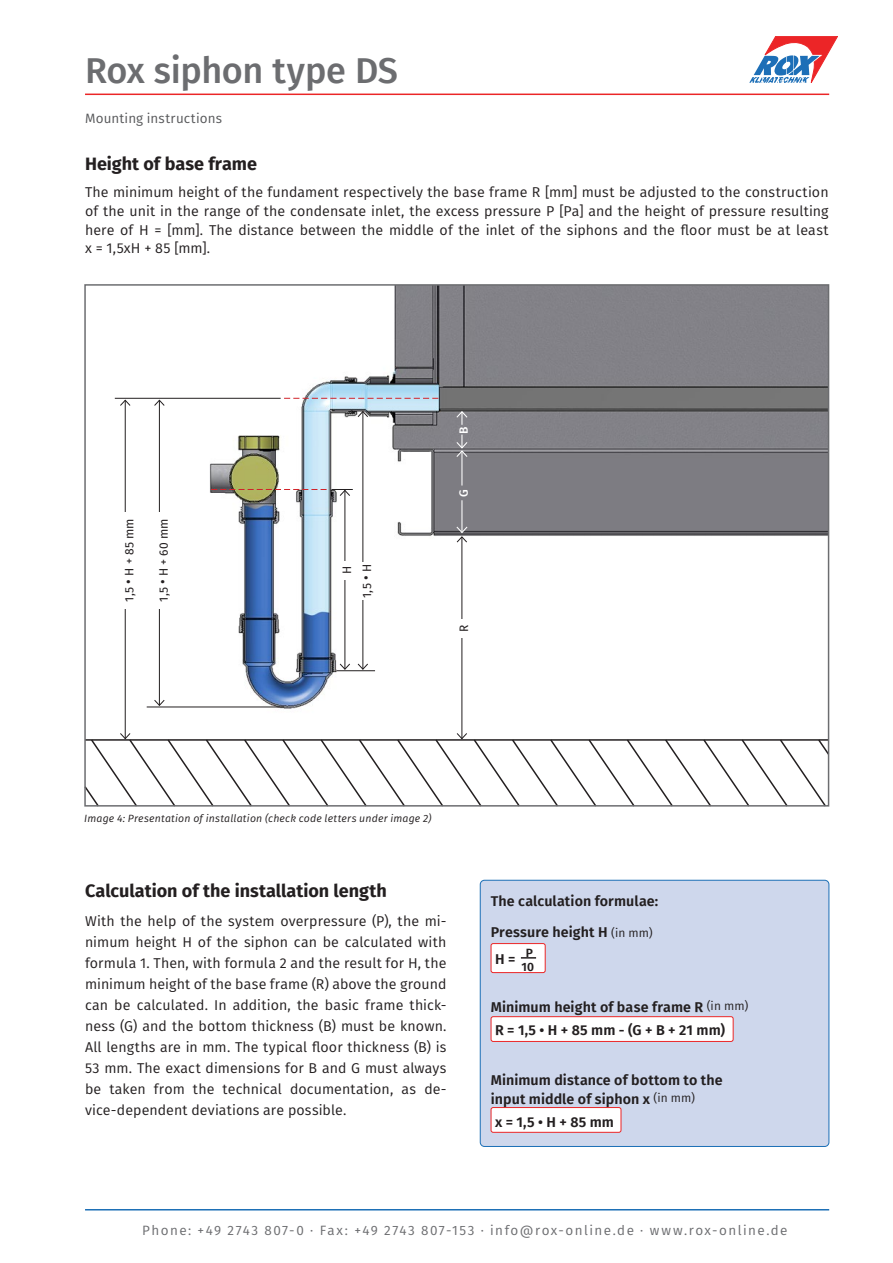
<style>
.page{position:relative;width:893px;height:1263px;background:#fff}
.page>*{position:absolute;margin:0;border:0;box-sizing:border-box;transform-origin:0 0}
.t1{font:500 36px "Fira Sans";letter-spacing:-.01em;color:#6c6d70}
.t2{font:700 18px "Fira Sans";color:#231f20}
.t3{font:14.25px/21px "Fira Sans";letter-spacing:.005em;color:#231f20;text-align:justify}
.t4{font:600 14.25px/27.3px "Fira Sans";letter-spacing:.005em;color:#231f20}
.t5{font:13.5px "Fira Sans";letter-spacing:.11em;color:#6c6d70}
.t6{font:13.5px "Fira Sans";letter-spacing:.015em;color:#57585a}
.t7{font:12px/20.1px "Fira Sans";letter-spacing:.015em;color:#231f20;text-align:right}
.t8{font:600 12px/13.5px "Fira Sans";color:#231f20;text-align:center}
.t9{font:500 12px "Fira Sans";color:#fff}
.t10{font:italic 10.5px "Fira Sans";letter-spacing:.015em;color:#231f20}
.s1{font-size:14.25px}
.s2{font-weight:400;font-size:12px}
</style>
<div class="page">
<hr style="left:85px;top:94px;width:744px;height:1px;background:#eb2627">
<hr style="left:85px;top:1209px;width:744px;height:1px;background:#1c6fb6">
<svg style="left:749px;top:36px;width:89px;height:47px"></svg>
<div style="left:480px;top:880px;width:349px;height:266px;background:#ced7ec;border-radius:4px"></div>
<div style="left:480px;top:880px;width:349px;height:267px;border:1px solid #1c6fb6;border-radius:4px"></div>
<div style="left:491px;top:943px;width:54px;height:29px;background:#fff;border-radius:2px"></div>
<div style="left:491px;top:943px;width:55px;height:30px;border:1px solid #eb2627;border-radius:2px"></div>
<svg style="left:521px;top:957px;width:15px;height:1px"></svg>
<div style="left:491px;top:1017px;width:242px;height:24px;background:#fff;border-radius:2px"></div>
<div style="left:491px;top:1016px;width:242px;height:26px;border:1px solid #eb2627;border-radius:2px"></div>
<div style="left:491px;top:1107px;width:130px;height:25px;background:#fff;border-radius:2px"></div>
<div style="left:491px;top:1107px;width:130px;height:26px;border:1px solid #eb2627;border-radius:2px"></div>
<img style="left:152px;top:287px;width:674px;height:431px">
<hr style="left:147px;top:707px;width:137px;height:1px;background:#231f20">
<hr style="left:461px;top:537px;width:1px;height:202px;background:#231f20">
<div style="left:457px;top:620px;width:16px;height:18px;background:#fff"></div>
<hr style="left:115px;top:398px;width:166px;height:1px;background:#231f20">
<hr style="left:337px;top:670px;width:38px;height:1px;background:#231f20">
<hr style="left:345px;top:490px;width:1px;height:179px;background:#231f20">
<svg style="left:339px;top:663px;width:12px;height:7px"></svg>
<hr style="left:362px;top:412px;width:1px;height:257px;background:#231f20">
<svg style="left:357px;top:410px;width:12px;height:8px"></svg>
<svg style="left:357px;top:663px;width:12px;height:7px"></svg>
<hr style="left:159px;top:400px;width:1px;height:305px;background:#231f20">
<svg style="left:153px;top:399px;width:12px;height:7px"></svg>
<svg style="left:153px;top:699px;width:12px;height:7px"></svg>
<div style="left:340px;top:561px;width:16px;height:18px;background:#fff"></div>
<div style="left:358px;top:562px;width:19px;height:38px;background:#fff"></div>
<div style="left:154px;top:512px;width:19px;height:96px;background:#fff"></div>
<hr style="left:461px;top:451px;width:1px;height:34px;background:#fff">
<svg style="left:455px;top:410px;width:14px;height:15px"></svg>
<hr style="left:461px;top:500px;width:1px;height:32px;background:#fff">
<svg style="left:455px;top:525px;width:14px;height:18px"></svg>
<svg style="left:455px;top:435px;width:14px;height:23px"></svg>
<svg style="left:284px;top:398px;width:154px;height:1px"></svg>
<hr style="left:125px;top:400px;width:1px;height:339px;background:#231f20">
<svg style="left:120px;top:399px;width:11px;height:7px"></svg>
<svg style="left:84px;top:732px;width:746px;height:75px"></svg>
<div style="left:120px;top:512px;width:19px;height:96px;background:#fff"></div>
<svg style="left:211px;top:489px;width:142px;height:8px"></svg>
<h1 class="t1" style="left:85px;top:41px;width:315px">Rox siphon type DS</h1>
<p class="t6" style="left:85px;top:109px;width:139px">Mounting instructions</p>
<p class="t2" style="left:85px;top:148px;width:174px">Height of base frame</p>
<p class="t3" style="left:85px;top:182px;width:745px;line-height:18.8px">The minimum height of the fundament respectively the base frame R [mm] must be adjusted to the construction of the unit in the range of the condensate inlet, the excess pressure P [Pa] and the height of pressure resulting here of H = [mm]. The distance between the middle of the inlet of the siphons and the floor must be at least x = 1,5xH + 85 [mm].</p>
<p class="t9" style="left:454px;top:434px;width:9px;rotate:-90deg">B</p>
<p class="t7" style="left:119px;top:602px;width:85px;rotate:-90deg">1,5 <span class="s1">•</span> H + 85 mm</p>
<p class="t7" style="left:153px;top:602px;width:85px;rotate:-90deg">1,5 <span class="s1">•</span> H + 60 mm</p>
<p class="t7" style="left:337px;top:598px;width:35px;rotate:-90deg">H<br>1,5 <span class="s1">•</span> H</p>
<p class="t9" style="left:454px;top:497px;width:9px;rotate:-90deg">G</p>
<p class="t7" style="left:453px;top:632px;width:9px;rotate:-90deg">R</p>
<p class="t10" style="left:84px;top:811px;width:349px">Image 4: Presentation of installation (check code letters under image 2)</p>
<p class="t2" style="left:85px;top:875px;width:303px">Calculation of the installation length</p>
<p class="t3" style="left:85px;top:910px;width:363px">With the help of the system overpressure (P), the mi&shy;nimum height H of the siphon can be calculated with formula 1. Then, with formula 2 and the result for H, the minimum height of the base frame (R) above the ground can be calculated. In addition, the basic frame thick&shy;ness (G) and the bottom thickness (B) must be known.<br>All lengths are in mm. The typical floor thickness (B) is 53 mm. The exact dimensions for B and G must always be taken from the technical documentation, as de&shy;vice-dependent deviations are possible.</p>
<p class="t4" style="left:491px;top:886px;width:169px">The calculation formulae:</p>
<p class="t4" style="left:491px;top:917px;width:163px">Pressure height H <span class="s2">(in mm)<br></span>H =</p>
<p class="t4" style="left:491px;top:994px;width:259px;line-height:23.5px">Minimum height of base frame R <span class="s2">(in mm)<br></span>R = 1,5 • H + 85 mm - (G + B + 21 mm)</p>
<p class="t4" style="left:491px;top:1070px;width:233px;line-height:18.8px">Minimum distance of bottom to the input middle of siphon x <span class="s2">(in mm)</span></p>
<p class="t4" style="left:495px;top:1108px;width:120px">x = 1,5 • H + 85 mm</p>
<p class="t8" style="left:522px;top:945px;width:14px">P<br>10</p>
<p class="t5" style="left:142px;top:1220px;width:647px">Phone: +49 2743 807-0 · Fax: +49 2743 807-153 · info@rox-online.de · www.rox-online.de</p>
</div>
